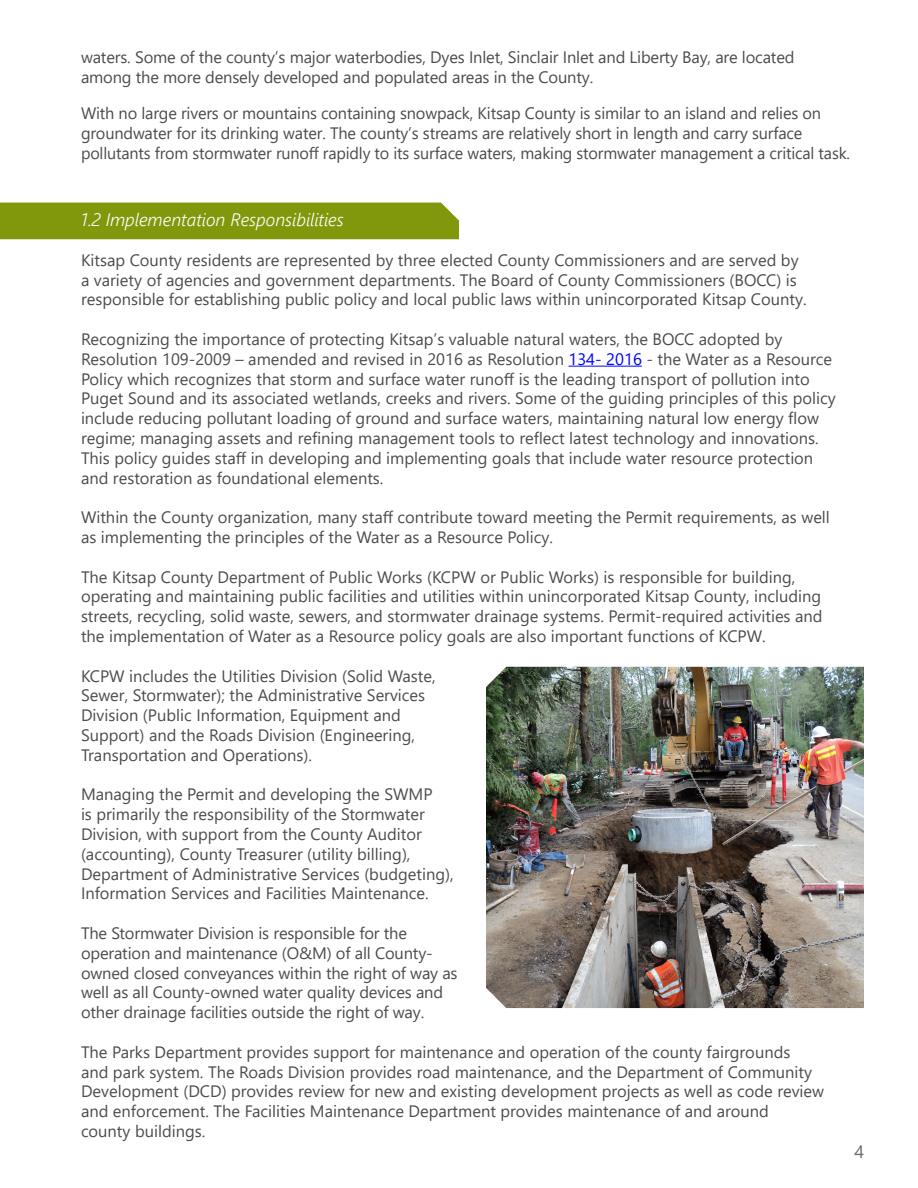
<style>
.page{position:relative;width:918px;height:1188px;background:#fff}
.page>*{position:absolute;margin:0;border:0;box-sizing:border-box;transform-origin:0 0}
.t1{font:italic 300 18px "Segoe UI";color:#fff}
.t2{font:18px "Segoe UI";color:#6f7073}
.t3{font:16.5px/19.8px "Segoe UI";color:#4b4c4d}
.s1{color:#00f}
</style>
<div class="page">
<div style="left:0;top:203px;width:459px;height:36px;background:#81980d"></div>
<hr style="left:569px;top:366px;width:73px;height:1px;background:#00f">
<img style="left:486px;top:667px;width:378px;height:341px">
<p class="t3" style="left:81px;top:46px;width:715px">waters. Some of the county’s major waterbodies, Dyes Inlet, Sinclair Inlet and Liberty Bay, are located among the more densely developed and populated areas in the County.</p>
<p class="t3" style="left:81px;top:102px;width:771px">With no large rivers or mountains containing snowpack, Kitsap County is similar to an island and relies on groundwater for its drinking water. The county’s streams are relatively short in length and carry surface pollutants from stormwater runoff rapidly to its surface waters, making stormwater management a critical task.</p>
<p class="t1" style="left:81px;top:203px;width:264px">1.2 Implementation Responsibilities</p>
<p class="t3" style="left:81px;top:248px;width:727px">Kitsap County residents are represented by three elected County Commissioners and are served by a variety of agencies and government departments. The Board of County Commissioners (BOCC) is responsible for establishing public policy and local public laws within unincorporated Kitsap County.</p>
<p class="t3" style="left:81px;top:328px;width:756px">Recognizing the importance of protecting Kitsap’s valuable natural waters, the BOCC adopted by Resolution 109-2009 – amended and revised in 2016 as Resolution <span class="s1">134- 2016</span> - the Water as a Resource Policy which recognizes that storm and surface water runoff is the leading transport of pollution into Puget Sound and its associated wetlands, creeks and rivers. Some of the guiding principles of this policy include reducing pollutant loading of ground and surface waters, maintaining natural low energy flow regime; managing assets and refining management tools to reflect latest technology and innovations.<br>This policy guides staff in developing and implementing goals that include water resource protection and restoration as foundational elements.</p>
<p class="t3" style="left:81px;top:506px;width:750px">Within the County organization, many staff contribute toward meeting the Permit requirements, as well as implementing the principles of the Water as a Resource Policy.</p>
<p class="t3" style="left:81px;top:565px;width:743px">The Kitsap County Department of Public Works (KCPW or Public Works) is responsible for building, operating and maintaining public facilities and utilities within unincorporated Kitsap County, including streets, recycling, solid waste, sewers, and stormwater drainage systems. Permit-required activities and the implementation of Water as a Resource policy goals are also important functions of KCPW.</p>
<p class="t3" style="left:81px;top:664px;width:356px">KCPW includes the Utilities Division (Solid Waste, Sewer, Stormwater); the Administrative Services Division (Public Information, Equipment and Support) and the Roads Division (Engineering, Transportation and Operations).</p>
<p class="t3" style="left:81px;top:783px;width:374px">Managing the Permit and developing the SWMP<br>is primarily the responsibility of the Stormwater Division, with support from the County Auditor (accounting), County Treasurer (utility billing), Department of Administrative Services (budgeting), Information Services and Facilities Maintenance.</p>
<p class="t3" style="left:81px;top:922px;width:378px">The Stormwater Division is responsible for the operation and maintenance (O&amp;M) of all County&shy;owned closed conveyances within the right of way as well as all County-owned water quality devices and other drainage facilities outside the right of way.</p>
<p class="t3" style="left:81px;top:1040px;width:745px">The Parks Department provides support for maintenance and operation of the county fairgrounds<br>and park system. The Roads Division provides road maintenance, and the Department of Community Development (DCD) provides review for new and existing development projects as well as code review and enforcement. The Facilities Maintenance Department provides maintenance of and around<br>county buildings.</p>
<p class="t2" style="left:855px;top:1135px;width:11px">4</p>
</div>
